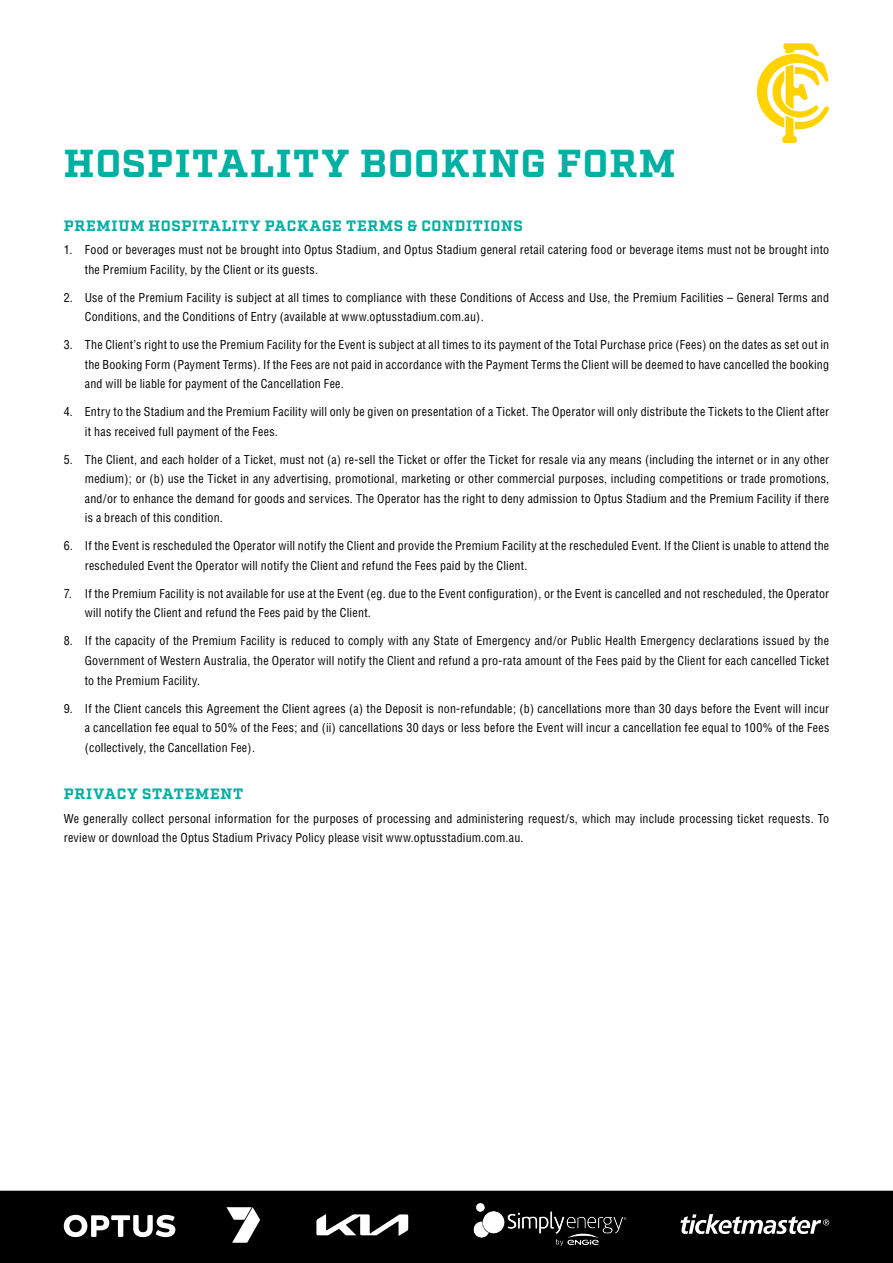
<style>
.page{position:relative;width:893px;height:1263px;background:#fff}
.page>*{position:absolute;margin:0;border:0;box-sizing:border-box;transform-origin:0 0}
.t1{font:700 39px "Factoria";letter-spacing:.025em;color:#00b0a3}
.t2{font:700 15px "Factoria";letter-spacing:.045em;color:#00b0a3}
.t3{font:condensed 12px/19.5px "Helvetica";letter-spacing:.02em;color:#000}
</style>
<div class="page">
<svg style="left:757px;top:43px;width:72px;height:100px"></svg>
<div style="left:1px;top:1191px;width:891px;height:71px;background:#000"></div>
<div style="left:0;top:1191px;width:893px;height:72px;border:2px solid #000"></div>
<svg style="left:64px;top:1215px;width:111px;height:22px"></svg>
<svg style="left:680px;top:1214px;width:149px;height:20px"></svg>
<svg style="left:226px;top:1207px;width:34px;height:36px"></svg>
<svg style="left:316px;top:1214px;width:93px;height:22px"></svg>
<img style="left:473px;top:1203px;width:154px;height:43px">
<p class="t1" style="left:64px;top:140px;width:613px">HOSPITALITY BOOKING FORM</p>
<p class="t2" style="left:64px;top:216px;width:460px">PREMIUM HOSPITALITY PACKAGE TERMS &amp; CONDITIONS</p>
<p class="t3" style="left:85px;top:240px;width:746px;text-indent:-21px">1. Food or beverages must not be brought into Optus Stadium, and Optus Stadium general retail catering food or beverage items must not be brought into the Premium Facility, by the Client or its guests.</p>
<p class="t3" style="left:85px;top:288px;width:746px;text-indent:-21px">2. Use of the Premium Facility is subject at all times to compliance with these Conditions of Access and Use, the Premium Facilities – General Terms and<br>Conditions, and the Conditions of Entry (available at www.optusstadium.com.au).</p>
<p class="t3" style="left:85px;top:335px;width:746px;text-align:justify;text-indent:-21px">3. The Client’s right to use the Premium Facility for the Event is subject at all times to its payment of the Total Purchase price (Fees) on the dates as set out in the Booking Form (Payment Terms). If the Fees are not paid in accordance with the Payment Terms the Client will be deemed to have cancelled the booking and will be liable for payment of the Cancellation Fee.</p>
<p class="t3" style="left:85px;top:402px;width:746px;text-indent:-21px">4. Entry to the Stadium and the Premium Facility will only be given on presentation of a Ticket. The Operator will only distribute the Tickets to the Client after it has received full payment of the Fees.</p>
<p class="t3" style="left:85px;top:450px;width:746px;text-align:justify;text-indent:-21px">5. The Client, and each holder of a Ticket, must not (a) re-sell the Ticket or offer the Ticket for resale via any means (including the internet or in any other medium); or (b) use the Ticket in any advertising, promotional, marketing or other commercial purposes, including competitions or trade promotions, and/or to enhance the demand for goods and services. The Operator has the right to deny admission to Optus Stadium and the Premium Facility if there is a breach of this condition.</p>
<p class="t3" style="left:85px;top:536px;width:746px;text-indent:-21px">6. If the Event is rescheduled the Operator will notify the Client and provide the Premium Facility at the rescheduled Event. If the Client is unable to attend the rescheduled Event the Operator will notify the Client and refund the Fees paid by the Client.</p>
<p class="t3" style="left:85px;top:584px;width:746px;text-indent:-21px">7. If the Premium Facility is not available for use at the Event (eg. due to the Event configuration), or the Event is cancelled and not rescheduled, the Operator will notify the Client and refund the Fees paid by the Client.</p>
<p class="t3" style="left:85px;top:631px;width:746px;text-align:justify;text-indent:-21px">8. If the capacity of the Premium Facility is reduced to comply with any State of Emergency and/or Public Health Emergency declarations issued by the Government of Western Australia, the Operator will notify the Client and refund a pro-rata amount of the Fees paid by the Client for each cancelled Ticket to the Premium Facility.</p>
<p class="t3" style="left:85px;top:698px;width:746px;text-align:justify;text-indent:-21px">9. If the Client cancels this Agreement the Client agrees (a) the Deposit is non-refundable; (b) cancellations more than 30 days before the Event will incur a cancellation fee equal to 50% of the Fees; and (ii) cancellations 30 days or less before the Event will incur a cancellation fee equal to 100% of the Fees (collectively, the Cancellation Fee).</p>
<p class="t2" style="left:64px;top:785px;width:181px">PRIVACY STATEMENT</p>
<p class="t3" style="left:64px;top:808px;width:767px">We generally collect personal information for the purposes of processing and administering request/s, which may include processing ticket requests. To review or download the Optus Stadium Privacy Policy please visit www.optusstadium.com.au.</p>
</div>
